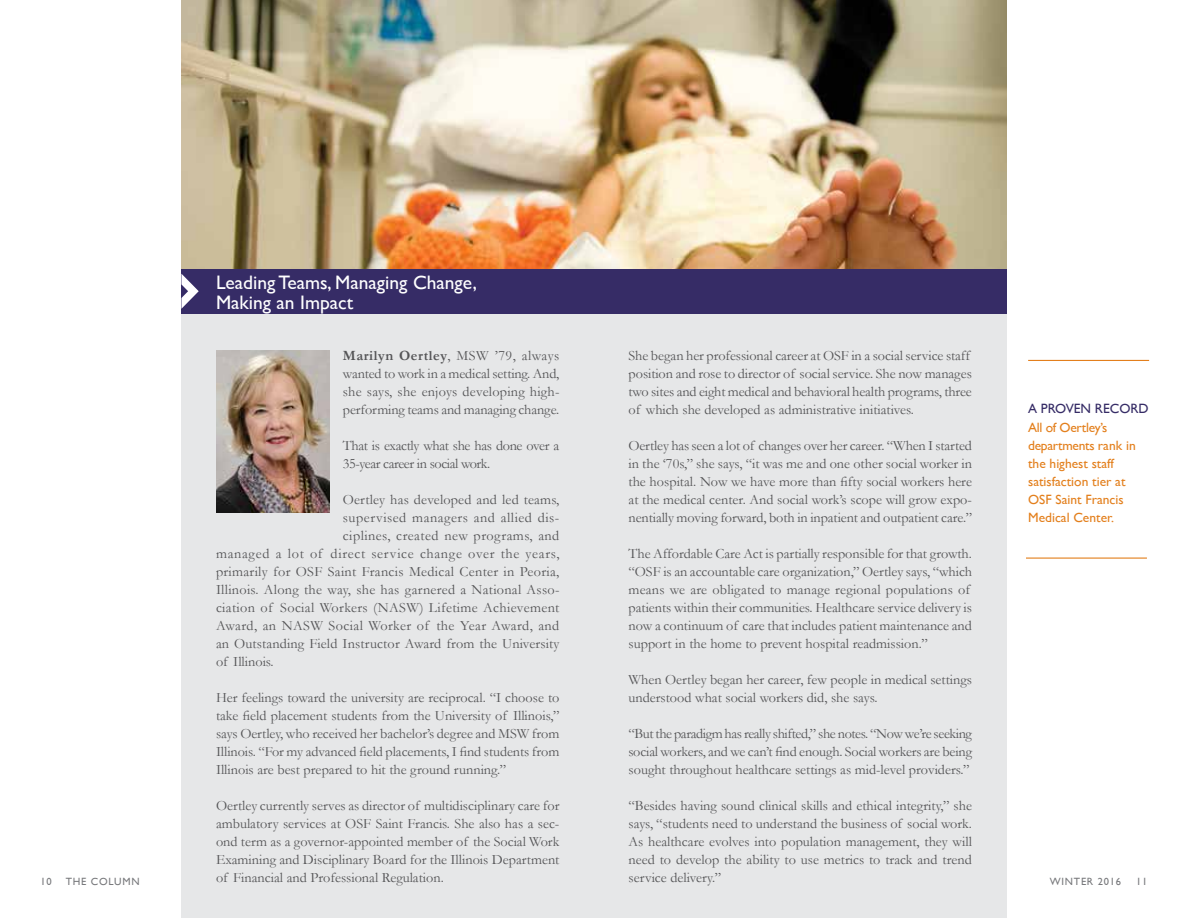
<style>
.page{position:relative;width:1188px;height:918px;background:#fff}
.page>*{position:absolute;margin:0;border:0;box-sizing:border-box;transform-origin:0 0}
.t1{font:19.5px/19.5px "Gill Sans";color:#fff}
.t2{font:14.25px/18px "Garamond";color:#545456;text-align:justify}
.t3{font:14.25px "Garamond";letter-spacing:.02em;color:#545456}
.t4{font:14.25px "Garamond";letter-spacing:.03em;color:#545456}
.t5{font:14.25px/18px "Garamond";letter-spacing:-.025em;color:#545456}
.t6{font:14.25px "Garamond";letter-spacing:.025em;color:#545456}
.t7{font:14.25px "Garamond";letter-spacing:.05em;color:#545456}
.t8{font:14.25px "Garamond";letter-spacing:.035em;color:#545456}
.t9{font:13.5px/18px "Gill Sans";color:#e37f1c}
.t10{font:13.5px "Gill Sans";color:#362c66}
.t11{font:10.5px "Gill Sans";letter-spacing:.07em;color:#77787b}
.s1{font-weight:700}
</style>
<div class="page">
<div style="left:181px;top:297px;width:826px;height:621px;background:#e6e7e8"></div>
<div style="left:181px;top:269px;width:826px;height:45px;background:#362c66"></div>
<svg style="left:181px;top:274px;width:18px;height:35px"></svg>
<img style="left:181px;top:0;width:826px;height:269px">
<img style="left:216px;top:350px;width:113px;height:162px">
<hr style="left:1028px;top:360px;width:121px;height:1px;background:#e37f1c">
<hr style="left:1026px;top:558px;width:121px;height:1px;background:#e37f1c">
<h1 class="t1" style="left:216px;top:273px;width:262px">Leading Teams, Managing Change,<br>Making an Impact</h1>
<p class="t2" style="left:629px;top:346px;width:345px;text-align:left">She began her professional career at OSF in a social service staff position and rose to director of social service. She now manages two sites and eight medical and behavioral health programs, three of which she developed as administrative initiatives.</p>
<p class="t2" style="left:629px;top:436px;width:345px">Oertley has seen a lot of changes over her career. “When I started in the ‘70s,” she says, “it was me and one other social worker in the hospital. Now we have more than fifty social workers here at the medical center. And social work’s scope will grow expo&shy;nentially moving forward, both in inpatient and outpatient care.”</p>
<p class="t2" style="left:629px;top:544px;width:345px;text-align:left">The Affordable Care Act is partially responsible for that growth. “OSF is an accountable care organization,” Oertley says, “which means we are obligated to manage regional populations of patients within their communities. Healthcare service delivery is now a continuum of care that includes patient maintenance and support in the home to prevent hospital readmission.”</p>
<p class="t2" style="left:629px;top:670px;width:345px">When Oertley began her career, few people in medical settings understood what social workers did, she says.</p>
<p class="t2" style="left:629px;top:724px;width:345px">“But the paradigm has really shifted,” she notes. “Now we’re seeking social workers, and we can’t find enough. Social workers are being sought throughout healthcare settings as mid-level providers.”</p>
<p class="t2" style="left:629px;top:796px;width:345px">“Besides having sound clinical skills and ethical integrity,” she says, “students need to understand the business of social work.<br>As healthcare evolves into population management, they will need to develop the ability to use metrics to track and trend service delivery.”</p>
<p class="t2" style="left:343px;top:346px;width:218px"><span class="s1">Marilyn Oertley</span>, MSW ’79, always wanted to work in a medical setting. And, she says, she enjoys developing high&shy;performing teams and managing change.</p>
<p class="t5" style="left:343px;top:436px;width:218px">That is exactly what she has done over a<br>35-year career in social work.</p>
<p class="t2" style="left:343px;top:490px;width:218px">Oertley has developed and led teams,</p>
<p class="t8" style="left:343px;top:509px;width:218px">supervised managers and allied dis-</p>
<p class="t4" style="left:343px;top:527px;width:218px">ciplines, created new programs, and</p>
<p class="t7" style="left:216px;top:545px;width:345px">managed a lot of direct service change over the years,</p>
<p class="t3" style="left:216px;top:563px;width:345px">primarily for OSF Saint Francis Medical Center in Peoria,</p>
<p class="t3" style="left:216px;top:581px;width:345px">Illinois. Along the way, she has garnered a National Asso-</p>
<p class="t6" style="left:216px;top:599px;width:345px">ciation of Social Workers (NASW) Lifetime Achievement</p>
<p class="t4" style="left:216px;top:617px;width:345px">Award, an NASW Social Worker of the Year Award, and</p>
<p class="t2" style="left:216px;top:634px;width:345px">an Outstanding Field Instructor Award from the University</p>
<p class="t2" style="left:216px;top:652px;width:59px">of Illinois.</p>
<p class="t2" style="left:216px;top:688px;width:345px">Her feelings toward the university are reciprocal. “I choose to take field placement students from the University of Illinois,” says Oertley, who received her bachelor’s degree and MSW from Illinois. “For my advanced field placements, I find students from Illinois are best prepared to hit the ground running.”</p>
<p class="t2" style="left:216px;top:796px;width:345px">Oertley currently serves as director of multidisciplinary care for ambulatory services at OSF Saint Francis. She also has a sec&shy;ond term as a governor-appointed member of the Social Work Examining and Disciplinary Board for the Illinois Department of Financial and Professional Regulation.</p>
<p class="t10" style="left:1028px;top:400px;width:122px">A PROVEN RECORD</p>
<p class="t9" style="left:1028px;top:418px;width:109px">All of Oertley’s departments rank in the highest staff satisfaction tier at<br>OSF Saint Francis<br>Medical Center.</p>
<p class="t11" style="left:40px;top:875px;width:13px">10</p>
<p class="t11" style="left:66px;top:875px;width:75px">THE COLUMN</p>
<p class="t11" style="left:1050px;top:875px;width:72px">WINTER 2016</p>
<p class="t11" style="left:1136px;top:875px;width:13px">11</p>
</div>
